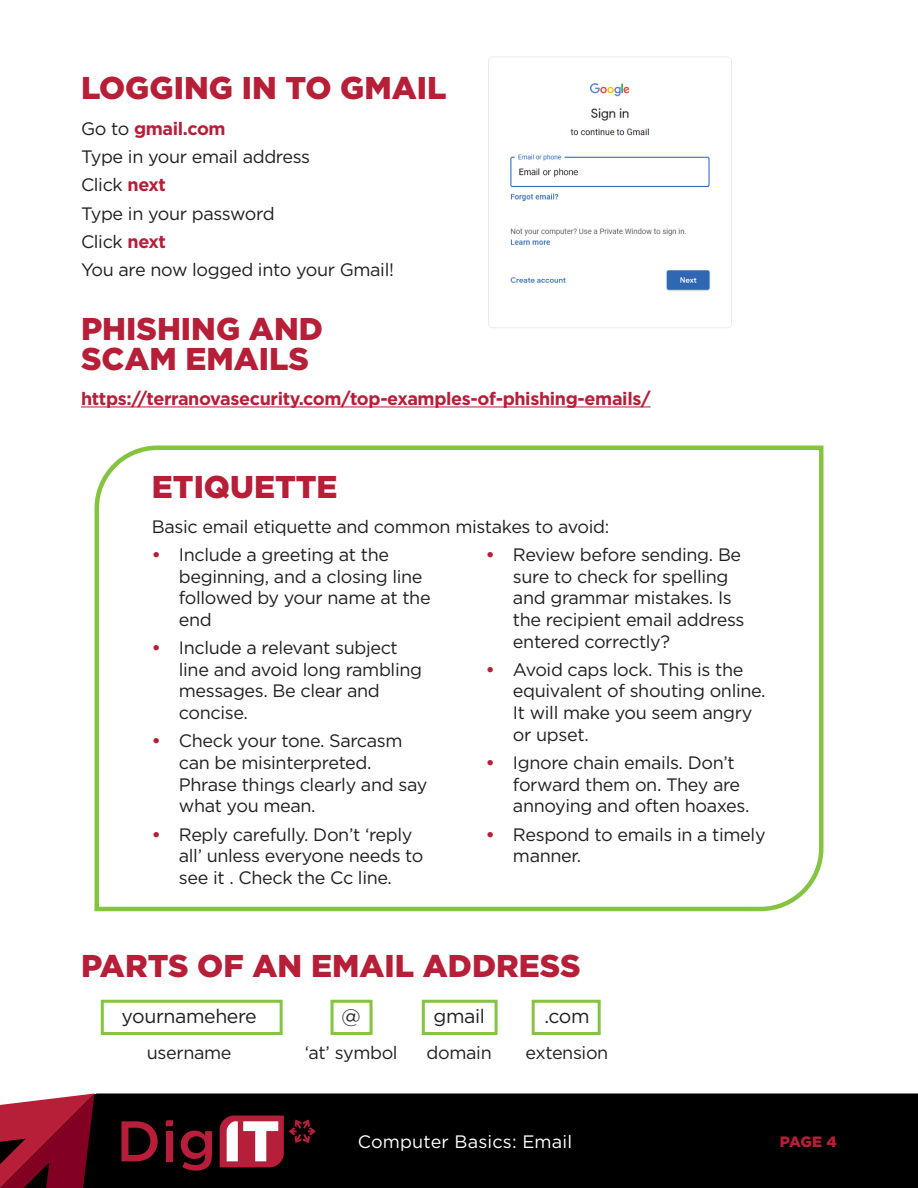
<style>
.page{position:relative;width:918px;height:1188px;background:#fff}
.page>*{position:absolute;margin:0;border:0;box-sizing:border-box;transform-origin:0 0}
.t1{font:900 31.5px/30px "Gotham";color:#b71e38}
.t2{font:19.5px "Gotham";letter-spacing:-.02em;color:#231f20}
.t3{font:18px/21.6px "Gotham";letter-spacing:-.02em;color:#231f20}
.t4{font:700 18px "Gotham";letter-spacing:-.02em;color:#b71e38}
.t5{font:18px "Gotham";letter-spacing:.01em;color:#fff}
.t6{font:900 15px "Gotham";color:#b71e38}
.s1{font-weight:700;color:#b71e38}
</style>
<div class="page">
<hr style="left:81px;top:406px;width:570px;height:1px;background:#b71e38">
<svg style="left:94px;top:445px;width:730px;height:467px"></svg>
<img style="left:488px;top:56px;width:244px;height:272px">
<div style="left:101px;top:1000px;width:182px;height:35px;border:3px solid #84c440"></div>
<div style="left:331px;top:1000px;width:42px;height:35px;border:3px solid #84c440"></div>
<div style="left:422px;top:1000px;width:76px;height:35px;border:3px solid #84c440"></div>
<div style="left:532px;top:1000px;width:69px;height:35px;border:3px solid #84c440"></div>
<div style="left:94px;top:1094px;width:824px;height:94px;background:#000001"></div>
<svg style="left:0;top:1094px;width:94px;height:94px;background:#8f1b34"></svg>
<svg style="left:122px;top:1121px;width:36px;height:40px"></svg>
<svg style="left:181px;top:1131px;width:31px;height:40px"></svg>
<div style="left:166px;top:1131px;width:7px;height:30px;background:#b71e39"></div>
<svg style="left:166px;top:1120px;width:7px;height:6px"></svg>
<svg style="left:220px;top:1116px;width:96px;height:51px"></svg>
<h1 class="t1" style="left:81px;top:73px;width:367px">LOGGING IN TO GMAIL</h1>
<p class="t3" style="left:81px;top:114px;width:314px;line-height:28.3px">Go to <span class="s1">gmail.com<br></span>Type in your email address<br>Click <span class="s1">next<br></span>Type in your password<br>Click <span class="s1">next<br></span>You are now logged into your Gmail!</p>
<h1 class="t1" style="left:81px;top:314px;width:243px">PHISHING AND<br>SCAM EMAILS</h1>
<p class="t4" style="left:81px;top:387px;width:571px">https://terranovasecurity.com/top-examples-of-phishing-emails/</p>
<h1 class="t1" style="left:152px;top:471px;width:187px">ETIQUETTE</h1>
<p class="t3" style="left:152px;top:515px;width:459px">Basic email etiquette and common mistakes to avoid:</p>
<p class="t3" style="left:179px;top:544px;width:253px;text-indent:-27px"><span class="s1">•</span> Include a greeting at the beginning, and a closing line followed by your name at the end</p>
<p class="t3" style="left:179px;top:637px;width:245px;text-indent:-27px"><span class="s1">•</span> Include a relevant subject line and avoid long rambling messages. Be clear and concise.</p>
<p class="t3" style="left:179px;top:730px;width:250px;text-indent:-27px"><span class="s1">•</span> Check your tone. Sarcasm can be misinterpreted.<br>Phrase things clearly and say what you mean.</p>
<p class="t3" style="left:179px;top:823px;width:246px;text-indent:-27px"><span class="s1">•</span> Reply carefully. Don’t ‘reply all’ unless everyone needs to see it . Check the Cc line.</p>
<p class="t3" style="left:513px;top:544px;width:233px;text-indent:-27px"><span class="s1">•</span> Review before sending. Be sure to check for spelling and grammar mistakes. Is the recipient email address entered correctly?</p>
<p class="t3" style="left:513px;top:658px;width:254px;text-indent:-27px"><span class="s1">•</span> Avoid caps lock. This is the equivalent of shouting online.<br>It will make you seem angry or upset.</p>
<p class="t3" style="left:513px;top:751px;width:238px;text-indent:-27px"><span class="s1">•</span> Ignore chain emails. Don’t forward them on. They are annoying and often hoaxes.</p>
<p class="t3" style="left:513px;top:823px;width:254px;text-indent:-27px"><span class="s1">•</span> Respond to emails in a timely manner.</p>
<h1 class="t1" style="left:81px;top:950px;width:501px">PARTS OF AN EMAIL ADDRESS</h1>
<p class="t2" style="left:122px;top:1004px;width:137px">yournamehere</p>
<p class="t2" style="left:342px;top:1004px;width:21px">@</p>
<p class="t2" style="left:433px;top:1004px;width:53px">gmail</p>
<p class="t2" style="left:544px;top:1004px;width:47px">.com</p>
<p class="t3" style="left:147px;top:1041px;width:86px">username</p>
<p class="t3" style="left:305px;top:1041px;width:94px">‘at’ symbol</p>
<p class="t3" style="left:427px;top:1041px;width:67px">domain</p>
<p class="t3" style="left:526px;top:1041px;width:84px">extension</p>
<p class="t5" style="left:358px;top:1130px;width:216px">Computer Basics: Email</p>
<p class="t6" style="left:780px;top:1131px;width:59px">PAGE 4</p>
</div>
